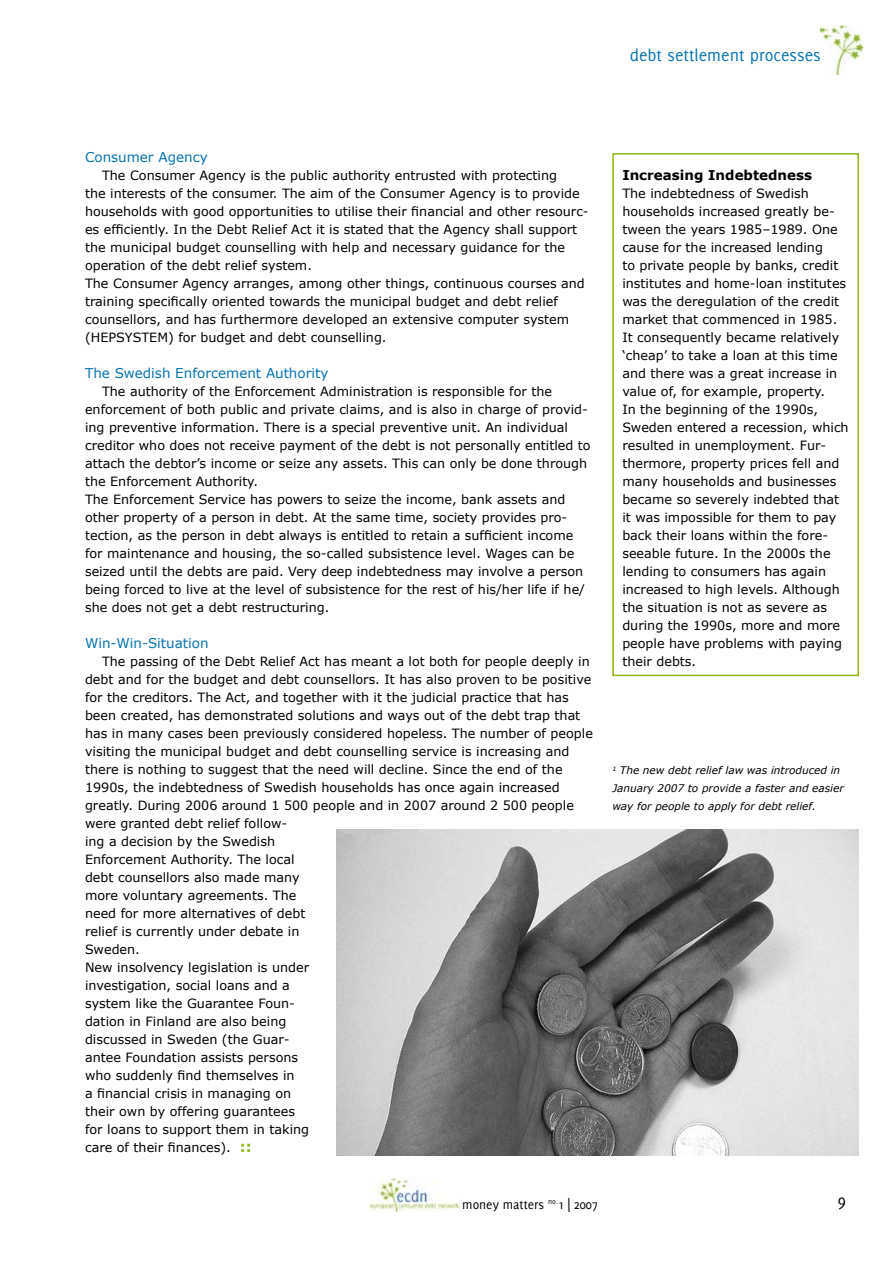
<style>
.page{position:relative;width:893px;height:1263px;background:#fff}
.page>*{position:absolute;margin:0;border:0;box-sizing:border-box;transform-origin:0 0}
.t1{font:18px "Delicious";color:#0673b3}
.t2{font:18px "Delicious Small Caps";color:#000}
.t3{font:13.5px "Verdana";color:#0673b3}
.t4{font:700 13.5px "Verdana";color:#000}
.t5{font:13.5px "Delicious";color:#000}
.t6{font:12.75px/18px "Verdana";color:#000}
.t7{font:italic 10.5px/18px "Verdana";color:#000}
.s1{font-weight:700;font-size:15px;color:#91b814}
.s2{font-size:20.25px}
</style>
<div class="page">
<img style="left:370px;top:1178px;width:89px;height:33px">
<img style="left:820px;top:26px;width:43px;height:48px">
<div style="left:612px;top:153px;width:247px;height:523px;border:2px solid #91b814"></div>
<img style="left:337px;top:830px;width:521px;height:326px">
<h1 class="t1" style="left:630px;top:45px;width:192px">debt settlement processes</h1>
<p class="t3" style="left:85px;top:149px;width:124px">Consumer Agency</p>
<p class="t6" style="left:85px;top:166px;width:505px;text-indent:17px">The Consumer Agency is the public authority entrusted with protecting<br>the interests of the consumer. The aim of the Consumer Agency is to provide households with good opportunities to utilise their financial and other resourc&shy;es efficiently. In the Debt Relief Act it is stated that the Agency shall support the municipal budget counselling with help and necessary guidance for the operation of the debt relief system.<br>The Consumer Agency arranges, among other things, continuous courses and training specifically oriented towards the municipal budget and debt relief counsellors, and has furthermore developed an extensive computer system (HEPSYSTEM) for budget and debt counselling.</p>
<p class="t3" style="left:85px;top:365px;width:245px">The Swedish Enforcement Authority</p>
<p class="t6" style="left:85px;top:382px;width:507px;text-indent:17px">The authority of the Enforcement Administration is responsible for the enforcement of both public and private claims, and is also in charge of provid&shy;ing preventive information. There is a special preventive unit. An individual creditor who does not receive payment of the debt is not personally entitled to attach the debtor’s income or seize any assets. This can only be done through the Enforcement Authority.<br>The Enforcement Service has powers to seize the income, bank assets and other property of a person in debt. At the same time, society provides pro&shy;tection, as the person in debt always is entitled to retain a sufficient income for maintenance and housing, the so-called subsistence level. Wages can be seized until the debts are paid. Very deep indebtedness may involve a person being forced to live at the level of subsistence for the rest of his/her life if he/ she does not get a debt restructuring.</p>
<p class="t3" style="left:85px;top:635px;width:125px">Win-Win-Situation</p>
<p class="t6" style="left:85px;top:652px;width:509px;text-indent:17px">The passing of the Debt Relief Act has meant a lot both for people deeply in debt and for the budget and debt counsellors. It has also proven to be positive for the creditors. The Act, and together with it the judicial practice that has been created, has demonstrated solutions and ways out of the debt trap that has in many cases been previously considered hopeless. The number of people visiting the municipal budget and debt counselling service is increasing and there is nothing to suggest that the need will decline. Since the end of the 1990s, the indebtedness of Swedish households has once again increased greatly. During 2006 around 1 500 people and in 2007 around 2 500 people were granted debt relief follow-<br>ing a decision by the Swedish<br>Enforcement Authority. The local<br>debt counsellors also made many<br>more voluntary agreements. The<br>need for more alternatives of debt<br>relief is currently under debate in<br>Sweden.<br>New insolvency legislation is under<br>investigation, social loans and a<br>system like the Guarantee Foun-<br>dation in Finland are also being<br>discussed in Sweden (the Guar-<br>antee Foundation assists persons<br>who suddenly find themselves in<br>a financial crisis in managing on<br>their own by offering guarantees<br>for loans to support them in taking<br>care of their finances). <span class="s1">::</span></p>
<p class="t4" style="left:622px;top:167px;width:191px">Increasing Indebtedness</p>
<p class="t6" style="left:622px;top:184px;width:228px">The indebtedness of Swedish households increased greatly be&shy;tween the years 1985–1989. One cause for the increased lending<br>to private people by banks, credit institutes and home-loan institutes was the deregulation of the credit market that commenced in 1985.<br>It consequently became relatively ‘cheap’ to take a loan at this time and there was a great increase in value of, for example, property.<br>In the beginning of the 1990s,<br>Sweden entered a recession, which resulted in unemployment. Fur&shy;thermore, property prices fell and many households and businesses became so severely indebted that it was impossible for them to pay back their loans within the fore&shy;seeable future. In the 2000s the lending to consumers has again increased to high levels. Although the situation is not as severe as during the 1990s, more and more people have problems with paying their debts.</p>
<p class="t7" style="left:612px;top:761px;width:233px"><sup>1</sup> The new debt relief law was introduced in<br>January 2007 to provide a faster and easier way for people to apply for debt relief.</p>
<p class="t5" style="left:462px;top:1196px;width:137px">money matters <sup>no.</sup>1 <span class="s2">l</span> 2007</p>
<h1 class="t2" style="left:838px;top:1192px;width:10px">9</h1>
</div>
